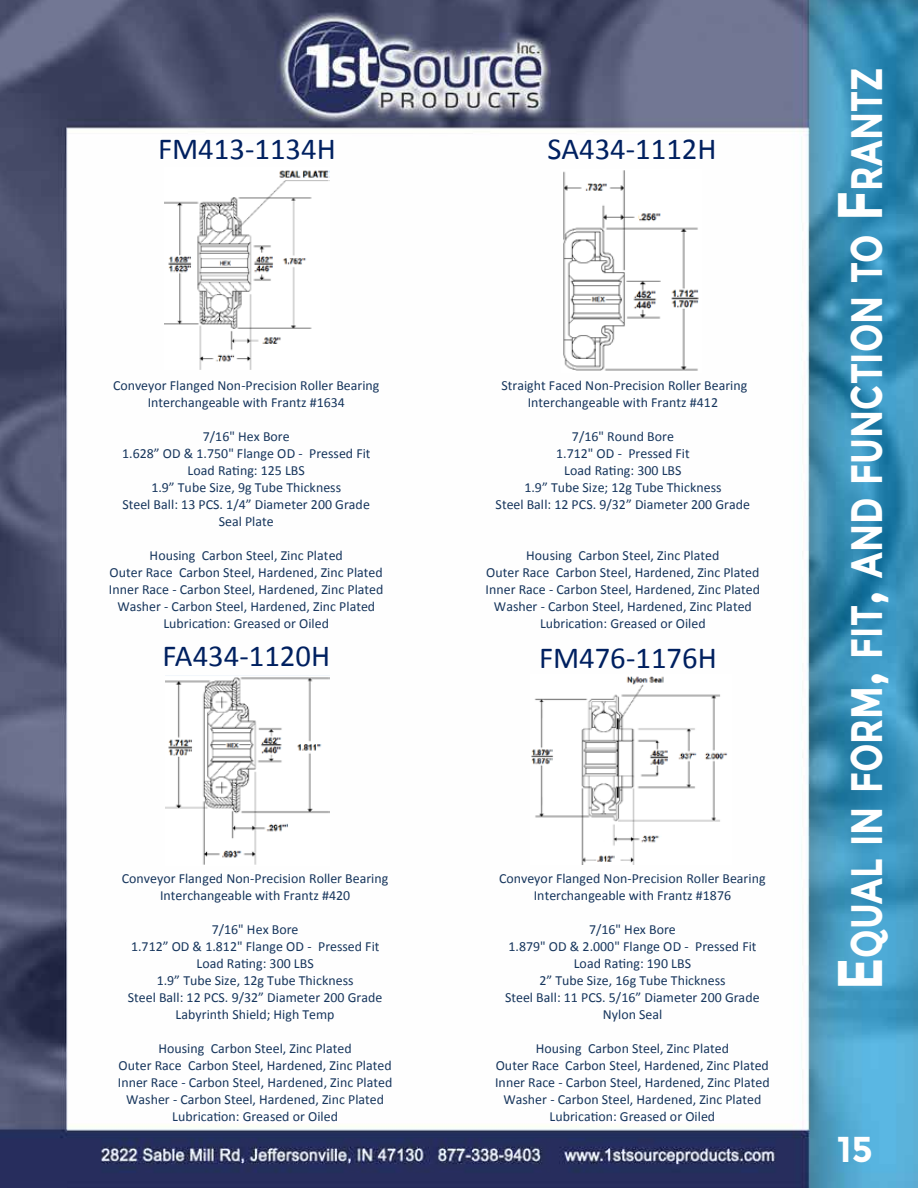
<style>
.page{position:relative;width:918px;height:1188px;background:#fff}
.page>*{position:absolute;margin:0;border:0;box-sizing:border-box;transform-origin:0 0}
.t1{font:700 44.1px "Montserrat";color:#fff;scale:.78 1}
.t2{font:700 36px "Montserrat";color:#fff}
.t3{font:30.6px "Calibri";color:#002060}
.t4{font:13.95px/17.1px "Calibri";color:#17365d;text-align:center}
.s1{font-size:63px}
</style>
<div class="page">
<img style="left:0;top:0;width:918px;height:1188px">
<img style="left:562px;top:170px;width:139px;height:203px">
<img style="left:164px;top:167px;width:166px;height:202px">
<img style="left:165px;top:675px;width:165px;height:190px">
<img style="left:531px;top:674px;width:200px;height:190px">
<h3 class="t3" style="left:158px;top:130px;width:179px">FM413-1134H</h3>
<p class="t4" style="left:113px;top:377px;width:268px">Conveyor Flanged Non-Precision Roller Bearing<br>Interchangeable with Frantz #1634</p>
<p class="t4" style="left:122px;top:428px;width:250px">7/16" Hex Bore<br>1.628” OD &amp; 1.750" Flange OD - Pressed Fit<br>Load Rating: 125 LBS<br>1.9” Tube Size, 9g Tube Thickness<br>Steel Ball: 13 PCS. 1/4” Diameter 200 Grade<br>Seal Plate</p>
<p class="t4" style="left:109px;top:547px;width:276px">Housing Carbon Steel, Zinc Plated<br>Outer Race Carbon Steel, Hardened, Zinc Plated Inner Race - Carbon Steel, Hardened, Zinc Plated Washer - Carbon Steel, Hardened, Zinc Plated Lubrication: Greased or Oiled</p>
<h3 class="t3" style="left:163px;top:636px;width:169px">FA434-1120H</h3>
<p class="t4" style="left:122px;top:869px;width:268px">Conveyor Flanged Non-Precision Roller Bearing<br>Interchangeable with Frantz #420</p>
<p class="t4" style="left:128px;top:921px;width:256px">7/16" Hex Bore<br>1.712” OD &amp; 1.812" Flange OD - Pressed Fit<br>Load Rating: 300 LBS<br>1.9” Tube Size, 12g Tube Thickness<br>Steel Ball: 12 PCS. 9/32” Diameter 200 Grade<br>Labyrinth Shield; High Temp</p>
<p class="t4" style="left:118px;top:1040px;width:276px">Housing Carbon Steel, Zinc Plated<br>Outer Race Carbon Steel, Hardened, Zinc Plated Inner Race - Carbon Steel, Hardened, Zinc Plated Washer - Carbon Steel, Hardened, Zinc Plated Lubrication: Greased or Oiled</p>
<h3 class="t3" style="left:548px;top:130px;width:171px">SA434-1112H</h3>
<p class="t4" style="left:502px;top:377px;width:247px">Straight Faced Non-Precision Roller Bearing<br>Interchangeable with Frantz #412</p>
<p class="t4" style="left:496px;top:428px;width:256px">7/16" Round Bore<br>1.712" OD - Pressed Fit<br>Load Rating: 300 LBS<br>1.9” Tube Size; 12g Tube Thickness<br>Steel Ball: 12 PCS. 9/32” Diameter 200 Grade</p>
<p class="t4" style="left:486px;top:547px;width:276px">Housing Carbon Steel, Zinc Plated<br>Outer Race Carbon Steel, Hardened, Zinc Plated Inner Race - Carbon Steel, Hardened, Zinc Plated Washer - Carbon Steel, Hardened, Zinc Plated Lubrication: Greased or Oiled</p>
<h3 class="t3" style="left:539px;top:639px;width:179px">FM476-1176H</h3>
<p class="t4" style="left:499px;top:869px;width:268px">Conveyor Flanged Non-Precision Roller Bearing<br>Interchangeable with Frantz #1876</p>
<p class="t4" style="left:505px;top:921px;width:256px">7/16" Hex Bore<br>1.879" OD &amp; 2.000" Flange OD - Pressed Fit<br>Load Rating: 190 LBS<br>2” Tube Size, 16g Tube Thickness<br>Steel Ball: 11 PCS. 5/16” Diameter 200 Grade<br>Nylon Seal</p>
<p class="t4" style="left:495px;top:1040px;width:276px">Housing Carbon Steel, Zinc Plated<br>Outer Race Carbon Steel, Hardened, Zinc Plated Inner Race - Carbon Steel, Hardened, Zinc Plated Washer - Carbon Steel, Hardened, Zinc Plated Lubrication: Greased or Oiled</p>
<h1 class="t1" style="left:840px;top:990px;width:1183px;rotate:-90deg"><span class="s1">E</span>qual i n form<span class="s1">,</span> fit<span class="s1">,</span> and function to <span class="s1">F</span>rantz</h1>
<h2 class="t2" style="left:837px;top:1128px;width:37px">15</h2>
</div>
